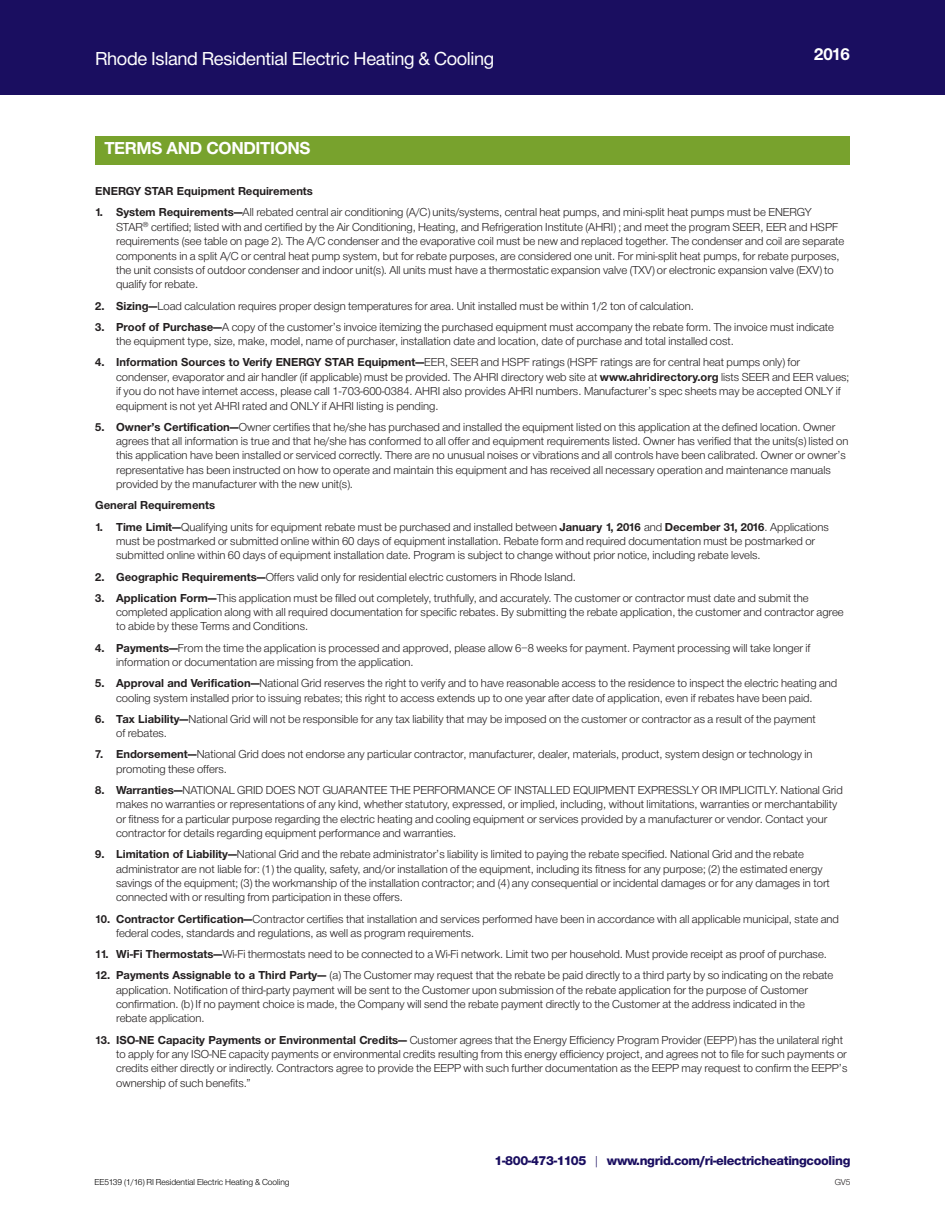
<style>
.page{position:relative;width:945px;height:1215px;background:#fff}
.page>*{position:absolute;margin:0;border:0;box-sizing:border-box;transform-origin:0 0}
.t1{font:19.5px "Helvetica Neue H55";letter-spacing:-.02em;color:#fff}
.t2{font:18px "Helvetica Neue H75";letter-spacing:-.02em;color:#fff}
.t3{font:13.5px "Helvetica Neue H85";letter-spacing:-.025em;color:#1a0e60}
.Body{font:12px/14.4px "Helvetica Neue H45";color:#231f20}
.Body-2{font:12px "Helvetica Neue H75";color:#231f20}
.t4{font:9px "Helvetica Neue H45";color:#000}
.t5{font:9px "Helvetica Neue H45";color:#231f20}
.s1{font-family:"Helvetica Neue H75"}
.s2{font-family:"Helvetica Neue H45"}
</style>
<div class="page">
<div style="left:0;top:0;width:945px;height:94px;background:#1a0e60"></div>
<div style="left:95px;top:136px;width:755px;height:29px;background:#78a22d"></div>
<p class="t1" style="left:95px;top:45px;width:401px">Rhode Island Residential Electric Heating &amp; Cooling</p>
<p class="t2" style="left:814px;top:42px;width:37px">2016</p>
<p class="t2" style="left:104px;top:136px;width:208px">TERMS AND CONDITIONS</p>
<p class="Body-2" style="left:95px;top:183px;width:219px">ENERGY STAR Equipment Requirements</p>
<p class="Body" style="left:116px;top:206px;width:730px;text-indent:-21px"><span class="s1">1. System Requirements—</span>All rebated central air conditioning (A/C) units/systems, central heat pumps, and mini-split heat pumps must be ENERGY STAR<sup>®</sup> certified; listed with and certified by the Air Conditioning, Heating, and Refrigeration Institute (AHRI) ; and meet the program SEER, EER and HSPF requirements (see table on page 2). The A/C condenser and the evaporative coil must be new and replaced together. The condenser and coil are separate components in a split A/C or central heat pump system, but for rebate purposes, are considered one unit. For mini-split heat pumps, for rebate purposes, the unit consists of outdoor condenser and indoor unit(s). All units must have a thermostatic expansion valve (TXV) or electronic expansion valve (EXV) to qualify for rebate.</p>
<p class="Body" style="left:95px;top:299px;width:600px"><span class="s1">2. Sizing—</span>Load calculation requires proper design temperatures for area. Unit installed must be within ½1/2 ton of calculation.</p>
<p class="Body" style="left:116px;top:321px;width:719px;text-indent:-21px"><span class="s1">3. Proof of Purchase—</span>A copy of the customer’s invoice itemizing the purchased equipment must accompany the rebate form. The invoice must indicate the equipment type, size, make, model, name of purchaser, installation date and location, date of purchase and total installed cost.</p>
<p class="Body" style="left:116px;top:356px;width:735px;text-indent:-21px"><span class="s1">4. Information Sources to Verify ENERGY STAR Equipment—</span>EER, SEER and HSPF ratings (HSPF ratings are for central heat pumps only) for condenser, evaporator and air handler (if applicable) must be provided. The AHRI directory web site at <span class="s1">www.ahridirectory.org</span> lists SEER and EER values; if you do not have internet access, please call 1-703-600-0384. AHRI also provides AHRI numbers. Manufacturer’s spec sheets may be accepted ONLY if equipment is not yet AHRI rated and ONLY if AHRI listing is pending.</p>
<p class="Body" style="left:116px;top:420px;width:734px;text-indent:-21px"><span class="s1">5. Owner’s Certification—</span>Owner certifies that he/she has purchased and installed the equipment listed on this application at the defined location. Owner agrees that all information is true and that he/she has conformed to all offer and equipment requirements listed. Owner has verified that the units(s) listed on this application have been installed or serviced correctly. There are no unusual noises or vibrations and all controls have been calibrated. Owner or owner’s representative has been instructed on how to operate and maintain this equipment and has received all necessary operation and maintenance manuals provided by the manufacturer with the new unit(s).</p>
<p class="Body-2" style="left:95px;top:497px;width:121px">General Requirements</p>
<p class="Body" style="left:116px;top:520px;width:714px;text-indent:-21px"><span class="s1">1. Time Limit—</span>Qualifying units for equipment rebate must be purchased and installed between <span class="s1">January 1, 2016</span> and <span class="s1">December 31, 2016</span>. Applications must be postmarked or submitted online within 60 days of equipment installation. Rebate form and required documentation must be postmarked or submitted online within 60 days of equipment installation date. Program is subject to change without prior notice, including rebate levels.</p>
<p class="Body" style="left:95px;top:570px;width:482px"><span class="s1">2. Geographic Requirements—</span>Offers valid only for residential electric customers in Rhode Island.</p>
<p class="Body" style="left:116px;top:591px;width:729px;text-indent:-21px"><span class="s1">3. Application Form—</span>This application must be filled out completely, truthfully, and accurately. The customer or contractor must date and submit the completed application along with all required documentation for specific rebates. By submitting the rebate application, the customer and contractor agree to abide by these Terms and Conditions.</p>
<p class="Body" style="left:116px;top:641px;width:696px;text-indent:-21px"><span class="s1">4. Payments—</span>From the time the application is processed and approved, please allow 6–8 weeks for payment. Payment processing will take longer if information or documentation are missing from the application.</p>
<p class="Body" style="left:95px;top:677px;width:744px;text-align:center"><span class="s1">5. Approval and Verification—</span>National Grid reserves the right to verify and to have reasonable access to the residence to inspect the electric heating and cooling system installed prior to issuing rebates; this right to access extends up to one year after date of application, even if rebates have been paid.</p>
<p class="Body" style="left:116px;top:713px;width:701px;text-indent:-21px"><span class="s1">6. Tax Liability—</span>National Grid will not be responsible for any tax liability that may be imposed on the customer or contractor as a result of the payment of rebates.</p>
<p class="Body" style="left:116px;top:748px;width:698px;text-indent:-21px"><span class="s1">7. Endorsement—</span>National Grid does not endorse any particular contractor, manufacturer, dealer, materials, product, system design or technology in promoting these offers.</p>
<p class="Body" style="left:116px;top:784px;width:728px;text-indent:-21px"><span class="s1">8. Warranties—</span>NATIONAL GRID DOES NOT GUARANTEE THE PERFORMANCE OF INSTALLED EQUIPMENT EXPRESSLY OR IMPLICITLY. National Grid makes no warranties or representations of any kind, whether statutory, expressed, or implied, including, without limitations, warranties or merchantability or fitness for a particular purpose regarding the electric heating and cooling equipment or services provided by a manufacturer or vendor. Contact your contractor for details regarding equipment performance and warranties.</p>
<p class="Body" style="left:116px;top:848px;width:715px;text-indent:-21px"><span class="s1">9. Limitation of Liability—</span>National Grid and the rebate administrator’s liability is limited to paying the rebate specified. National Grid and the rebate administrator are not liable for: (1) the quality, safety, and/or installation of the equipment, including its fitness for any purpose; (2) the estimated energy savings of the equipment; (3) the workmanship of the installation contractor; and (4) any consequential or incidental damages or for any damages in tort connected with or resulting from participation in these offers.</p>
<p class="Body" style="left:116px;top:912px;width:724px;text-indent:-21px"><span class="s1">10. Contractor Certification—</span>Contractor certifies that installation and services performed have been in accordance with all applicable municipal, state and federal codes, standards and regulations, as well as program requirements.</p>
<p class="Body" style="left:95px;top:948px;width:733px"><span class="s1">11. Wi-Fi Thermostats—</span>Wi-Fi thermostats need to be connected to a Wi-Fi network. Limit two per household. Must provide receipt as proof of purchase.</p>
<p class="Body" style="left:116px;top:969px;width:719px;text-indent:-21px"><span class="s1">12. Payments Assignable to a Third Party—</span> (a) The Customer may request that the rebate be paid directly to a third party by so indicating on the rebate application. Notification of third-party payment will be sent to the Customer upon submission of the rebate application for the purpose of Customer confirmation. (b) If no payment choice is made, the Company will send the rebate payment directly to the Customer at the address indicated in the rebate application.</p>
<p class="Body" style="left:116px;top:1033px;width:733px;text-indent:-21px"><span class="s1">13. ISO-NE Capacity Payments or Environmental Credits—</span> Customer agrees that the Energy Efficiency Program Provider (EEPP) has the unilateral right to apply for any ISO-NE capacity payments or environmental credits resulting from this energy efficiency project, and agrees not to file for such payments or credits either directly or indirectly. Contractors agree to provide the EEPP with such further documentation as the EEPP may request to confirm the EEPP’s ownership of such benefits.”</p>
<p class="t3" style="left:494px;top:1152px;width:358px">1-800-473-1105 <span class="s2">|</span> www.ngrid.com/ri-electricheatingcooling</p>
<p class="t4" style="left:94px;top:1176px;width:197px">EE5139 (1/16) RI Residential Electric Heating &amp; Cooling</p>
<p class="t5" style="left:835px;top:1176px;width:17px">GV5</p>
</div>
